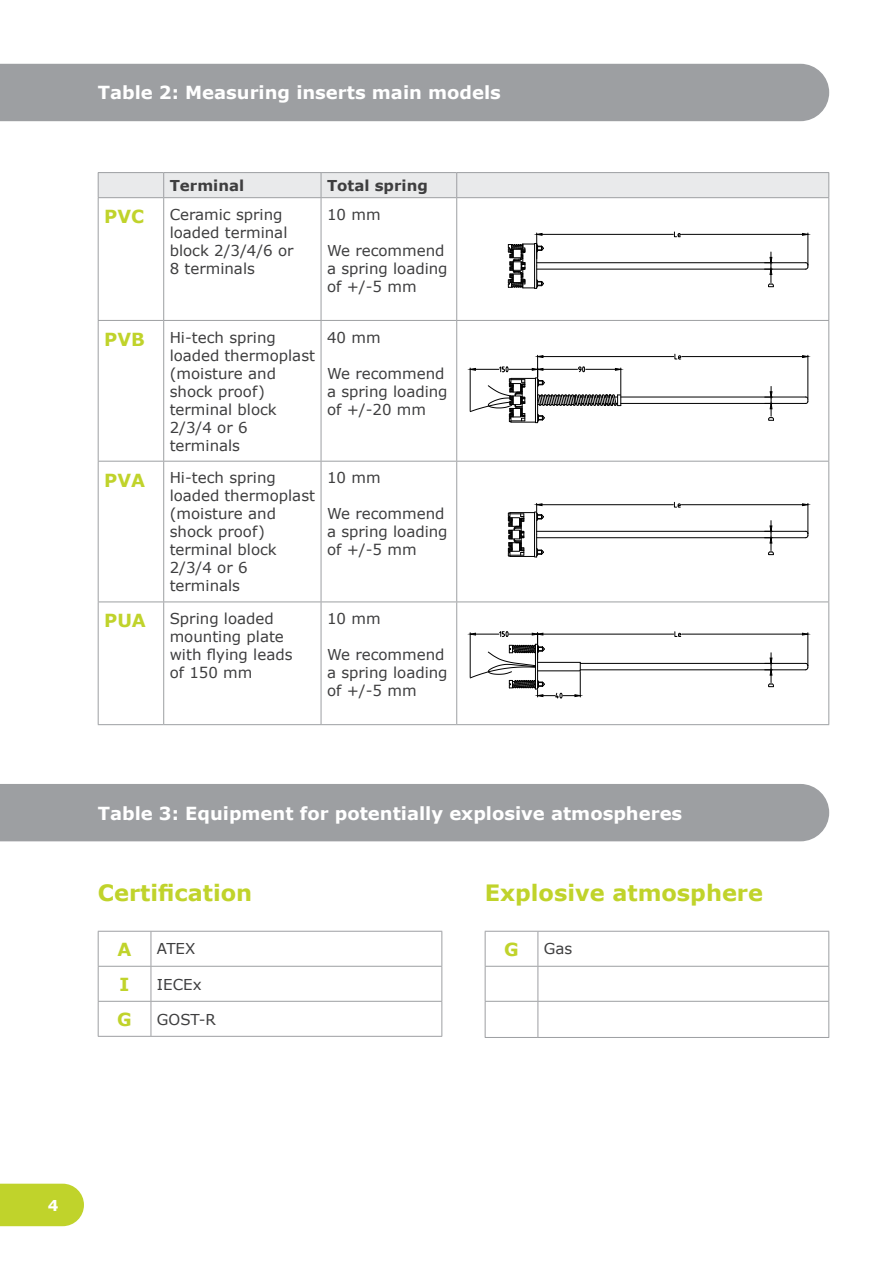
<style>
.page{position:relative;width:893px;height:1263px;background:#fff}
.page>*{position:absolute;margin:0;border:0;box-sizing:border-box;transform-origin:0 0}
.t1{font:700 22.5px "Verdana";color:#c0d32b}
.t2{font:700 18px "Verdana";color:#fff}
.t3{font:700 18px "Verdana";color:#c0d32b}
.t4{font:15px/18px "Verdana";color:#3e3e3f}
.t5{font:700 15px "Verdana";color:#3e3e3f}
.t6{font:700 15px "Verdana";color:#fff}
</style>
<div class="page">
<div style="left:0;top:1184px;width:84px;height:42px;background:#c0d32b"></div>
<div style="left:0;top:64px;width:829px;height:57px;background:#9d9fa2"></div>
<div style="left:0;top:784px;width:829px;height:57px;background:#9d9fa2"></div>
<hr style="left:98px;top:931px;width:53px;height:1px;background:#9d9fa2">
<hr style="left:98px;top:931px;width:1px;height:35px;background:#9d9fa2">
<hr style="left:151px;top:931px;width:291px;height:1px;background:#9d9fa2">
<hr style="left:151px;top:931px;width:1px;height:35px;background:#9d9fa2">
<hr style="left:441px;top:931px;width:1px;height:35px;background:#9d9fa2">
<hr style="left:98px;top:966px;width:53px;height:1px;background:#9d9fa2">
<hr style="left:98px;top:967px;width:1px;height:34px;background:#9d9fa2">
<hr style="left:151px;top:966px;width:291px;height:1px;background:#9d9fa2">
<hr style="left:151px;top:967px;width:1px;height:34px;background:#9d9fa2">
<hr style="left:441px;top:967px;width:1px;height:34px;background:#9d9fa2">
<hr style="left:98px;top:1001px;width:53px;height:1px;background:#9d9fa2">
<hr style="left:98px;top:1002px;width:1px;height:34px;background:#9d9fa2">
<hr style="left:151px;top:1001px;width:291px;height:1px;background:#9d9fa2">
<hr style="left:151px;top:1002px;width:1px;height:34px;background:#9d9fa2">
<hr style="left:441px;top:1002px;width:1px;height:34px;background:#9d9fa2">
<hr style="left:98px;top:1036px;width:53px;height:1px;background:#9d9fa2">
<hr style="left:151px;top:1036px;width:291px;height:1px;background:#9d9fa2">
<hr style="left:485px;top:931px;width:53px;height:1px;background:#9d9fa2">
<hr style="left:485px;top:931px;width:1px;height:35px;background:#9d9fa2">
<hr style="left:538px;top:931px;width:291px;height:1px;background:#9d9fa2">
<hr style="left:537px;top:931px;width:1px;height:35px;background:#9d9fa2">
<hr style="left:828px;top:931px;width:1px;height:35px;background:#9d9fa2">
<hr style="left:485px;top:966px;width:53px;height:1px;background:#9d9fa2">
<hr style="left:485px;top:967px;width:1px;height:34px;background:#9d9fa2">
<hr style="left:538px;top:966px;width:291px;height:1px;background:#9d9fa2">
<hr style="left:537px;top:967px;width:1px;height:34px;background:#9d9fa2">
<hr style="left:828px;top:967px;width:1px;height:34px;background:#9d9fa2">
<hr style="left:485px;top:1001px;width:53px;height:1px;background:#9d9fa2">
<hr style="left:485px;top:1002px;width:1px;height:35px;background:#9d9fa2">
<hr style="left:538px;top:1001px;width:291px;height:1px;background:#9d9fa2">
<hr style="left:537px;top:1002px;width:1px;height:35px;background:#9d9fa2">
<hr style="left:828px;top:1002px;width:1px;height:35px;background:#9d9fa2">
<hr style="left:485px;top:1037px;width:53px;height:1px;background:#9d9fa2">
<hr style="left:538px;top:1037px;width:291px;height:1px;background:#9d9fa2">
<hr style="left:98px;top:172px;width:66px;height:1px;background:#9d9fa2">
<hr style="left:164px;top:172px;width:157px;height:1px;background:#9d9fa2">
<hr style="left:321px;top:172px;width:136px;height:1px;background:#9d9fa2">
<hr style="left:457px;top:172px;width:372px;height:1px;background:#9d9fa2">
<div style="left:98px;top:173px;width:731px;height:24px;background:#e9eaeb"></div>
<hr style="left:98px;top:197px;width:66px;height:1px;background:#9d9fa2">
<hr style="left:98px;top:198px;width:1px;height:122px;background:#9d9fa2">
<hr style="left:164px;top:197px;width:157px;height:1px;background:#9d9fa2">
<hr style="left:163px;top:198px;width:1px;height:122px;background:#9d9fa2">
<hr style="left:321px;top:197px;width:136px;height:1px;background:#9d9fa2">
<hr style="left:321px;top:198px;width:1px;height:122px;background:#9d9fa2">
<hr style="left:457px;top:197px;width:372px;height:1px;background:#9d9fa2">
<hr style="left:456px;top:198px;width:1px;height:122px;background:#9d9fa2">
<hr style="left:828px;top:198px;width:1px;height:122px;background:#9d9fa2">
<hr style="left:98px;top:320px;width:66px;height:1px;background:#9d9fa2">
<hr style="left:98px;top:321px;width:1px;height:140px;background:#9d9fa2">
<hr style="left:164px;top:320px;width:157px;height:1px;background:#9d9fa2">
<hr style="left:163px;top:321px;width:1px;height:140px;background:#9d9fa2">
<hr style="left:321px;top:320px;width:136px;height:1px;background:#9d9fa2">
<hr style="left:321px;top:321px;width:1px;height:140px;background:#9d9fa2">
<hr style="left:457px;top:320px;width:372px;height:1px;background:#9d9fa2">
<hr style="left:456px;top:321px;width:1px;height:140px;background:#9d9fa2">
<hr style="left:828px;top:321px;width:1px;height:140px;background:#9d9fa2">
<hr style="left:98px;top:461px;width:66px;height:1px;background:#9d9fa2">
<hr style="left:98px;top:461px;width:1px;height:140px;background:#9d9fa2">
<hr style="left:164px;top:461px;width:157px;height:1px;background:#9d9fa2">
<hr style="left:163px;top:461px;width:1px;height:140px;background:#9d9fa2">
<hr style="left:321px;top:461px;width:136px;height:1px;background:#9d9fa2">
<hr style="left:321px;top:461px;width:1px;height:140px;background:#9d9fa2">
<hr style="left:457px;top:461px;width:372px;height:1px;background:#9d9fa2">
<hr style="left:456px;top:461px;width:1px;height:140px;background:#9d9fa2">
<hr style="left:828px;top:461px;width:1px;height:140px;background:#9d9fa2">
<hr style="left:98px;top:601px;width:66px;height:1px;background:#9d9fa2">
<hr style="left:98px;top:602px;width:1px;height:122px;background:#9d9fa2">
<hr style="left:164px;top:601px;width:157px;height:1px;background:#9d9fa2">
<hr style="left:163px;top:602px;width:1px;height:122px;background:#9d9fa2">
<hr style="left:321px;top:601px;width:136px;height:1px;background:#9d9fa2">
<hr style="left:321px;top:602px;width:1px;height:122px;background:#9d9fa2">
<hr style="left:457px;top:601px;width:372px;height:1px;background:#9d9fa2">
<hr style="left:456px;top:602px;width:1px;height:122px;background:#9d9fa2">
<hr style="left:828px;top:602px;width:1px;height:122px;background:#9d9fa2">
<hr style="left:98px;top:724px;width:66px;height:1px;background:#9d9fa2">
<hr style="left:164px;top:724px;width:157px;height:1px;background:#9d9fa2">
<hr style="left:321px;top:724px;width:136px;height:1px;background:#9d9fa2">
<hr style="left:457px;top:724px;width:372px;height:1px;background:#9d9fa2">
<hr style="left:537px;top:531px;width:269px;height:1px;background:#000">
<hr style="left:537px;top:537px;width:269px;height:1px;background:#000">
<svg style="left:805px;top:531px;width:4px;height:7px"></svg>
<hr style="left:808px;top:503px;width:1px;height:31px;background:#000">
<hr style="left:542px;top:504px;width:131px;height:1px;background:#000">
<hr style="left:681px;top:504px;width:121px;height:1px;background:#000">
<svg style="left:508px;top:503px;width:36px;height:54px"></svg>
<svg style="left:802px;top:503px;width:7px;height:3px"></svg>
<svg style="left:674px;top:502px;width:6px;height:6px"></svg>
<svg style="left:765px;top:521px;width:9px;height:34px"></svg>
<hr style="left:537px;top:262px;width:269px;height:1px;background:#000">
<hr style="left:537px;top:269px;width:269px;height:1px;background:#000">
<svg style="left:805px;top:262px;width:4px;height:8px"></svg>
<hr style="left:808px;top:233px;width:1px;height:32px;background:#000">
<hr style="left:542px;top:234px;width:131px;height:1px;background:#000">
<hr style="left:681px;top:234px;width:121px;height:1px;background:#000">
<svg style="left:802px;top:233px;width:7px;height:3px"></svg>
<svg style="left:674px;top:232px;width:6px;height:5px"></svg>
<svg style="left:764px;top:252px;width:10px;height:35px"></svg>
<svg style="left:508px;top:233px;width:36px;height:56px"></svg>
<hr style="left:808px;top:355px;width:1px;height:43px;background:#000">
<hr style="left:543px;top:356px;width:131px;height:1px;background:#000">
<hr style="left:682px;top:356px;width:121px;height:1px;background:#000">
<svg style="left:802px;top:355px;width:7px;height:3px"></svg>
<svg style="left:675px;top:354px;width:6px;height:6px"></svg>
<hr style="left:621px;top:397px;width:185px;height:1px;background:#000">
<hr style="left:621px;top:403px;width:185px;height:1px;background:#000">
<svg style="left:805px;top:396px;width:4px;height:8px"></svg>
<svg style="left:765px;top:386px;width:9px;height:34px"></svg>
<svg style="left:469px;top:355px;width:152px;height:68px"></svg>
<hr style="left:580px;top:663px;width:226px;height:1px;background:#000">
<hr style="left:580px;top:669px;width:226px;height:1px;background:#000">
<svg style="left:805px;top:663px;width:4px;height:7px"></svg>
<hr style="left:808px;top:633px;width:1px;height:33px;background:#000">
<hr style="left:543px;top:634px;width:131px;height:1px;background:#000">
<hr style="left:682px;top:634px;width:120px;height:1px;background:#000">
<svg style="left:802px;top:632px;width:7px;height:4px"></svg>
<svg style="left:675px;top:631px;width:6px;height:6px"></svg>
<svg style="left:765px;top:653px;width:9px;height:34px"></svg>
<svg style="left:469px;top:631px;width:112px;height:67px"></svg>
<p class="t2" style="left:98px;top:81px;width:405px">Table 2: Measuring inserts main models</p>
<p class="t5" style="left:170px;top:176px;width:76px">Terminal</p>
<p class="t5" style="left:327px;top:176px;width:102px">Total spring</p>
<p class="t3" style="left:104px;top:205px;width:41px">PVC</p>
<p class="t4" style="left:170px;top:206px;width:125px">Ceramic spring loaded terminal block 2/3/4/6 or<br>8 terminals</p>
<p class="t4" style="left:327px;top:206px;width:55px">10 mm</p>
<p class="t4" style="left:327px;top:242px;width:122px">We recommend a spring loading of +/-5 mm</p>
<p class="t3" style="left:104px;top:328px;width:42px">PVB</p>
<p class="t4" style="left:170px;top:328px;width:147px">Hi-tech spring loaded thermoplast (moisture and shock proof) terminal block<br>2/3/4 or 6 terminals</p>
<p class="t4" style="left:327px;top:328px;width:55px">40 mm</p>
<p class="t4" style="left:327px;top:364px;width:122px">We recommend a spring loading of +/-20 mm</p>
<p class="t3" style="left:104px;top:468px;width:42px">PVA</p>
<p class="t4" style="left:170px;top:469px;width:147px">Hi-tech spring loaded thermoplast (moisture and shock proof) terminal block<br>2/3/4 or 6 terminals</p>
<p class="t4" style="left:327px;top:469px;width:55px">10 mm</p>
<p class="t4" style="left:327px;top:505px;width:122px">We recommend a spring loading of +/-5 mm</p>
<p class="t3" style="left:104px;top:609px;width:43px">PUA</p>
<p class="t4" style="left:170px;top:610px;width:124px">Spring loaded mounting plate with flying leads of 150 mm</p>
<p class="t4" style="left:327px;top:610px;width:55px">10 mm</p>
<p class="t4" style="left:327px;top:646px;width:122px">We recommend a spring loading of +/-5 mm</p>
<p class="t2" style="left:98px;top:801px;width:586px">Table 3: Equipment for potentially explosive atmospheres</p>
<h1 class="t1" style="left:98px;top:878px;width:156px">Certification</h1>
<p class="t3" style="left:118px;top:937px;width:15px">A</p>
<p class="t4" style="left:157px;top:940px;width:40px">ATEX</p>
<p class="t3" style="left:120px;top:972px;width:11px">I</p>
<p class="t4" style="left:157px;top:975px;width:46px">IECEx</p>
<p class="t3" style="left:117px;top:1007px;width:16px">G</p>
<p class="t4" style="left:157px;top:1010px;width:61px">GOST-R</p>
<h1 class="t1" style="left:485px;top:878px;width:280px">Explosive atmosphere</h1>
<p class="t3" style="left:504px;top:937px;width:16px">G</p>
<p class="t4" style="left:544px;top:940px;width:30px">Gas</p>
<p class="t6" style="left:48px;top:1195px;width:12px">4</p>
</div>
